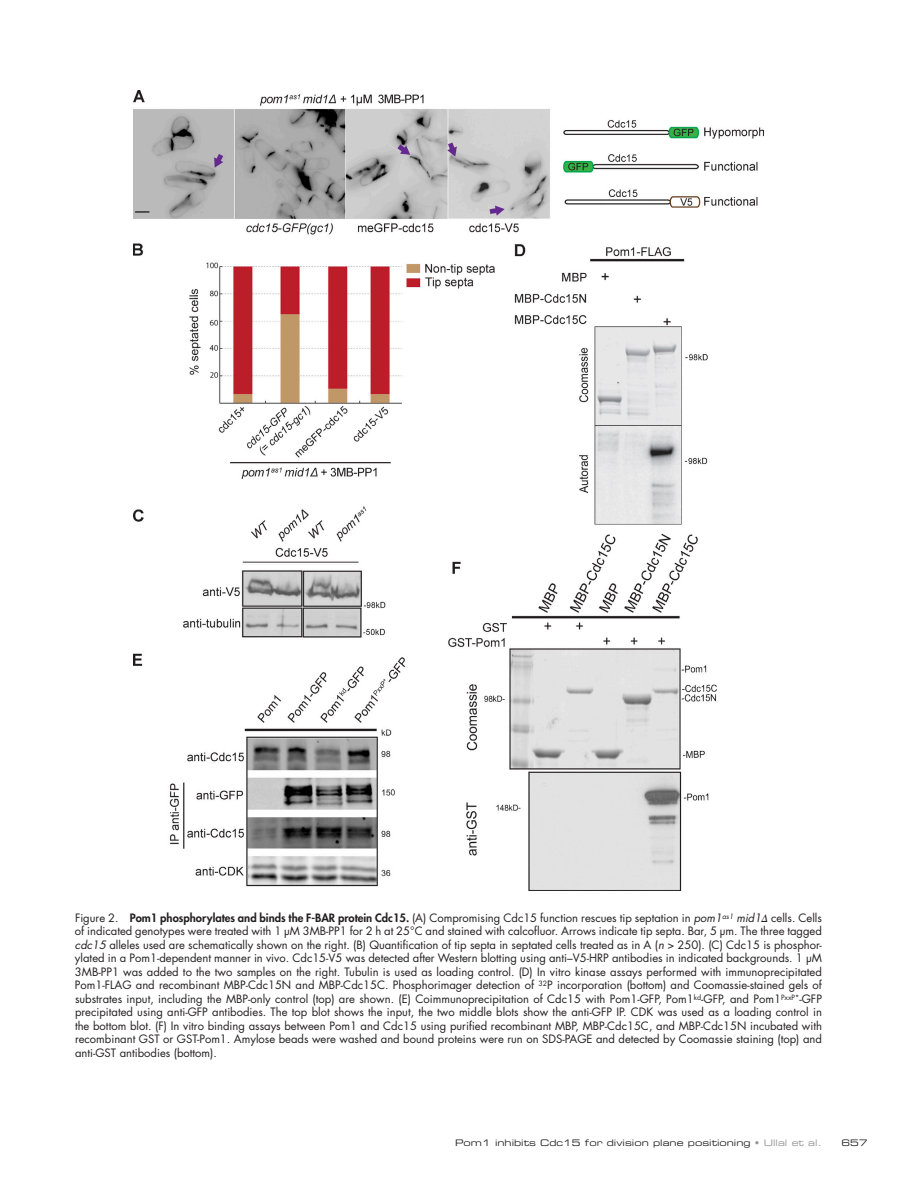
<style>
.page{position:relative;width:918px;height:1188px;background:#fff}
.page>*{position:absolute;margin:0;border:0;box-sizing:border-box;transform-origin:0 0}
.fig_p{font:11.25px/13.5px "Futura Std";color:#231f20;text-align:justify}
.newRFR{font:9px "Eurostile LT Std Ex 2";color:#231f20}
.pageFolio{font:9px "Eurostile LT Std Ex 2";color:#231f20}
.s1{font-weight:800}
.s2{font-style:italic}
.s3{font-family:"STIX General";font-style:italic}
.s4{color:#939598}
</style>
<div class="page">
<img style="left:134px;top:90px;width:629px;height:800px">
<p class="fig_p" style="left:75px;top:911px;width:749px">Figure 2. <span class="s1">Pom1 phosphorylates and binds the F-BAR protein Cdc15.</span> (A) Compromising Cdc15 function rescues tip septation in <span class="s2">pom1</span><sup>as1</sup> <span class="s2">mid1</span><span class="s3">Δ</span> cells. Cells of indicated genotypes were treated with 1 µM 3MB-PP1 for 2 h at 25°C and stained with calcofluor. Arrows indicate tip septa. Bar, 5 µm. The three tagged <span class="s2">cdc15</span> alleles used are schematically shown on the right. (B) Quantification of tip septa in septated cells treated as in A (<span class="s2">n</span> &gt; 250). (C) Cdc15 is phosphor&shy;ylated in a Pom1-dependent manner in vivo. Cdc15-V5 was detected after Western blotting using anti–V5-HRP antibodies in indicated backgrounds. 1 µM 3MB-PP1 was added to the two samples on the right. Tubulin is used as loading control. (D) In vitro kinase assays performed with immunoprecipitated Pom1-FLAG and recombinant MBP-Cdc15N and MBP-Cdc15C. Phosphorimager detection of <sup>32</sup>P incorporation (bottom) and Coomassie-stained gels of substrates input, including the MBP-only control (top) are shown. (E) Coimmunoprecipitation of Cdc15 with Pom1-GFP, Pom1<sup>kd</sup>-GFP, and Pom1<sup>PxxP*</sup>-GFP precipitated using anti-GFP antibodies. The top blot shows the input, the two middle blots show the anti-GFP IP. CDK was used as a loading control in the bottom blot. (F) In vitro binding assays between Pom1 and Cdc15 using purified recombinant MBP, MBP-Cdc15C, and MBP-Cdc15N incubated with recombinant GST or GST-Pom1. Amylose beads were washed and bound proteins were run on SDS-PAGE and detected by Coomassie staining (top) and anti-GST antibodies (bottom).</p>
<p class="newRFR" style="left:455px;top:1136px;width:368px">Pom1 inhibits Cdc15 for division plane positioning <span class="s4">• U llal et al.</span></p>
<p class="pageFolio" style="left:842px;top:1136px;width:28px">657</p>
</div>
